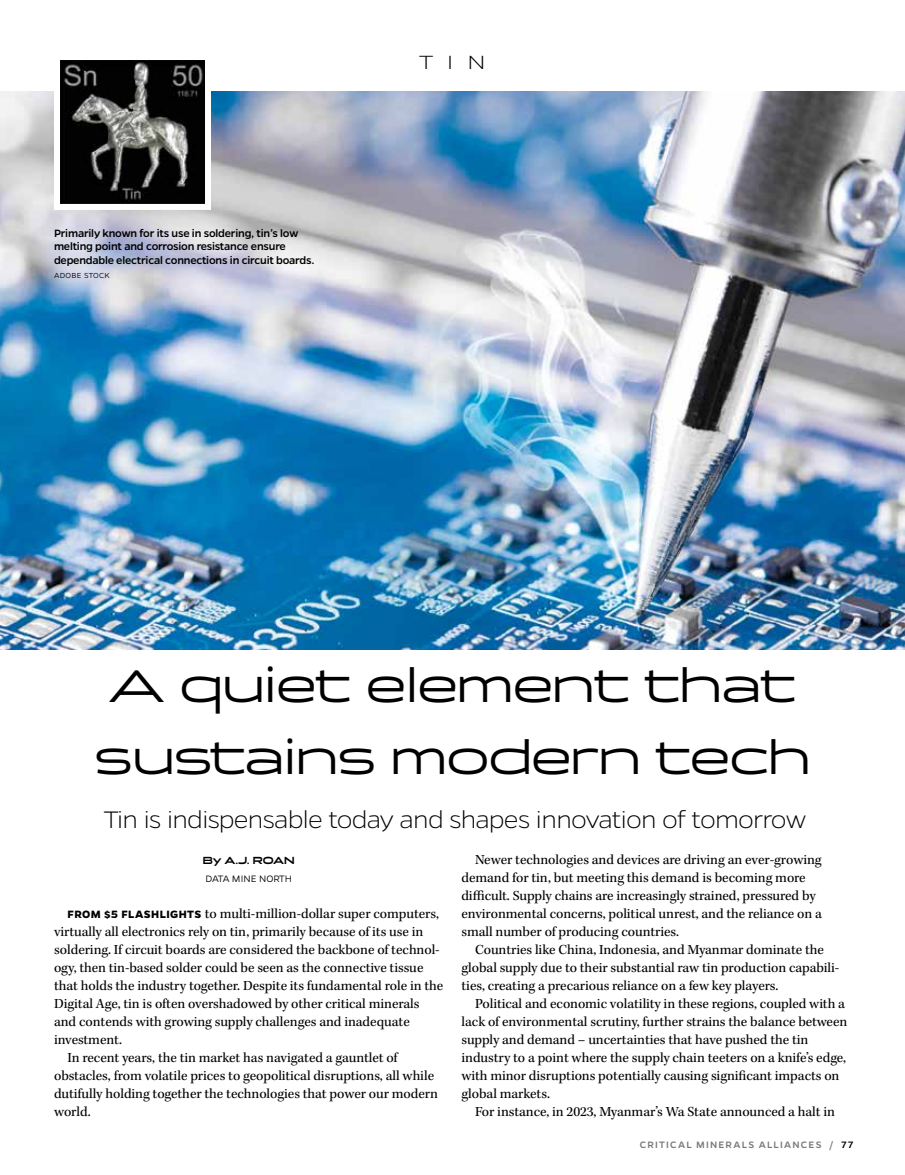
<style>
.page{position:relative;width:905px;height:1175px;background:#fff}
.page>*{position:absolute;margin:0;border:0;box-sizing:border-box;transform-origin:0 0}
.t1{font:46.5px/72px "Briller";letter-spacing:-.04em;color:#000;text-align:center;scale:.9 1}
.t2{font:200 27px "Gentona";letter-spacing:-.025em;color:#000;scale:1.05 1}
.t3{font:200 21.6px "Gentona";color:#000;scale:1.25 1}
.t4{font:14.25px/18px "Kepler Std";letter-spacing:-.005em;color:#000}
.t5{font:500 12px/13.5px "Gentona";letter-spacing:-.02em;color:#000}
.t6{font:500 10.5px "Gentona";letter-spacing:.12em;color:#757779}
.t7{font:300 10.5px "Gentona";letter-spacing:-.01em;color:#000}
.t8{font:700 10.5px "Briller";letter-spacing:-.025em;color:#000;scale:.75 1}
.t9{font:300 8.25px "Gentona";letter-spacing:.025em;color:#000}
.s1{font-family:"Gentona";font-weight:700;font-size:12px}
.s2{color:#000}
</style>
<div class="page">
<img style="left:0;top:91px;width:904px;height:558px">
<img style="left:61px;top:61px;width:143px;height:142px">
<div style="left:54px;top:54px;width:157px;height:156px;border:6px solid #fff"></div>
<p class="t5" style="left:54px;top:226px;width:262px">Primarily known for its use in soldering, tin’s low melting point and corrosion resistance ensure dependable electrical connections in circuit boards.</p>
<p class="t9" style="left:54px;top:271px;width:57px">ADOBE STOCK</p>
<h3 class="t3" style="left:419px;top:50px;width:55px">TIN</h3>
<h1 class="t1" style="left:94px;top:649px;width:798px">A quiet element that sustains modern tech</h1>
<h2 class="t2" style="left:104px;top:804px;width:670px">Tin is indispensable today and shapes innovation of tomorrow</h2>
<p class="t8" style="left:203px;top:853px;width:123px">By A.J. ROAN</p>
<p class="t7" style="left:205px;top:873px;width:88px">DATA MINE NORTH</p>
<p class="t4" style="left:68px;top:905px;width:373px"><span class="s1">FROM $5 FLASHLIGHTS</span> to multi-million-dollar super computers,</p>
<p class="t4" style="left:54px;top:923px;width:371px">virtually all electronics rely on tin, primarily because of its use in</p>
<p class="t4" style="left:54px;top:941px;width:387px">soldering. If circuit boards are considered the backbone of technol-</p>
<p class="t4" style="left:54px;top:959px;width:371px">ogy, then tin-based solder could be seen as the connective tissue</p>
<p class="t4" style="left:54px;top:977px;width:391px">that holds the industry together. Despite its fundamental role in the</p>
<p class="t4" style="left:54px;top:995px;width:367px">Digital Age, tin is often overshadowed by other critical minerals</p>
<p class="t4" style="left:54px;top:1013px;width:357px">and contends with growing supply challenges and inadequate</p>
<p class="t4" style="left:54px;top:1031px;width:69px">investment.</p>
<p class="t4" style="left:68px;top:1049px;width:331px">In recent years, the tin market has navigated a gauntlet of</p>
<p class="t4" style="left:54px;top:1067px;width:382px">obstacles, from volatile prices to geopolitical disruptions, all while</p>
<p class="t4" style="left:54px;top:1085px;width:385px">dutifully holding together the technologies that power our modern</p>
<p class="t4" style="left:54px;top:1103px;width:38px">world.</p>
<p class="t4" style="left:461px;top:851px;width:362px;text-indent:13px">Newer technologies and devices are driving an ever-growing demand for tin, but meeting this demand is becoming more difficult. Supply chains are increasingly strained, pressured by environmental concerns, political unrest, and the reliance on a small number of producing countries.</p>
<p class="t4" style="left:461px;top:941px;width:379px;text-indent:13px">Countries like China, Indonesia, and Myanmar dominate the global supply due to their substantial raw tin production capabili&shy;ties, creating a precarious reliance on a few key players.</p>
<p class="t4" style="left:461px;top:995px;width:387px;text-indent:13px">Political and economic volatility in these regions, coupled with a lack of environmental scrutiny, further strains the balance between supply and demand – uncertainties that have pushed the tin industry to a point where the supply chain teeters on a knife’s edge, with minor disruptions potentially causing significant impacts on global markets.</p>
<p class="t4" style="left:475px;top:1103px;width:361px">For instance, in 2023, Myanmar’s Wa State announced a halt in</p>
<p class="t6" style="left:640px;top:1139px;width:214px">CRITICAL MINERALS ALLIANCES / <span class="s2">77</span></p>
</div>
